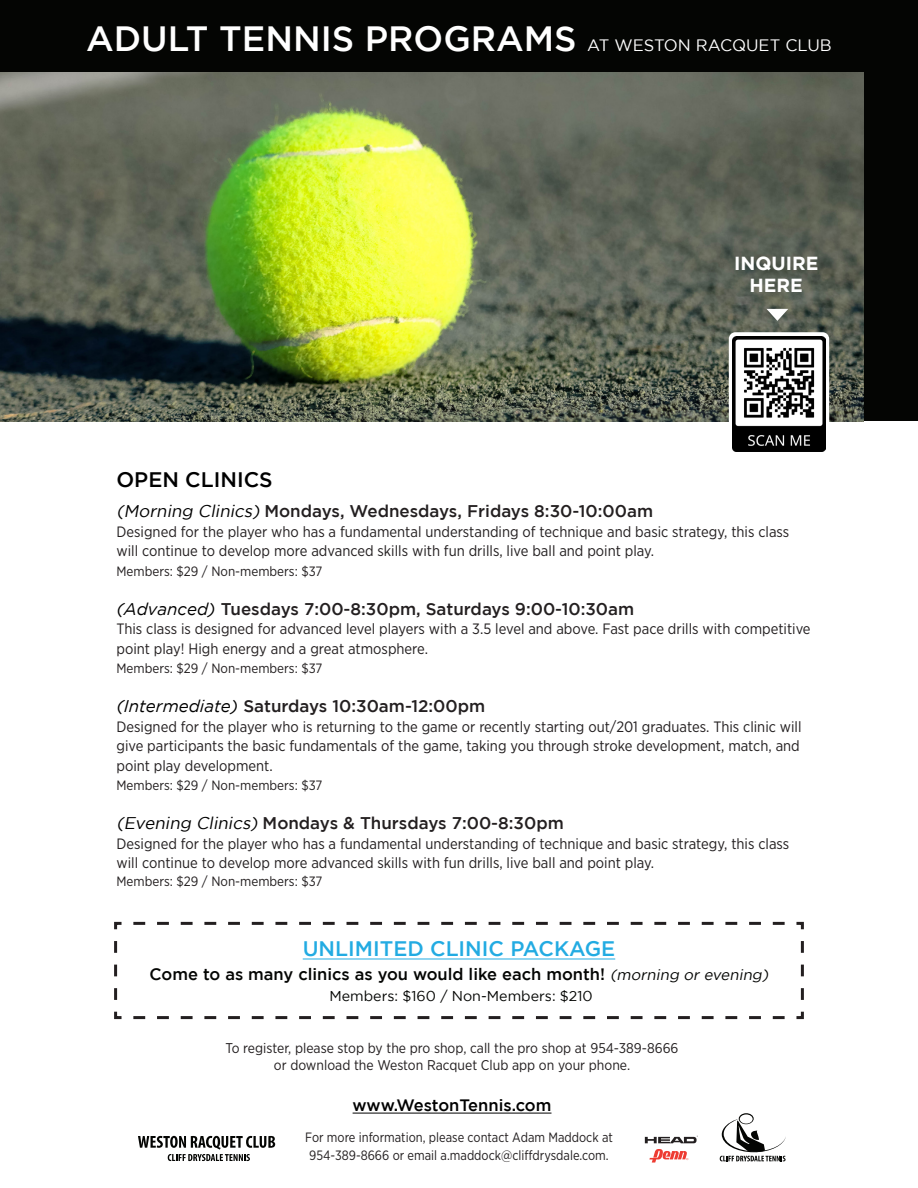
<style>
.page{position:relative;width:918px;height:1188px;background:#fff}
.page>*{position:absolute;margin:0;border:0;box-sizing:border-box;transform-origin:0 0}
.t1{font:500 35.1px "Gotham";color:#fff}
.t2{font:500 21px "Gotham";color:#22abe2}
.t3{font:500 21px "Gotham";color:#000}
.t4{font:700 18.9px "Gotham";color:#fff}
.t5{font:500 16.95px "Gotham";color:#231f20}
.t6{font:500 16.5px "Gotham";color:#040503}
.t7{font:500 16.5px "Gotham";color:#000}
.t8{font:15px/19.5px "Gotham Narrow";color:#231f20}
.t9{font:14.25px "Gotham";color:#040503}
.t10{font:14.1px "Gotham Narrow";color:#231f20}
.t11{font:13.5px "Gotham Narrow";color:#231f20}
.t12{font:13.5px "Gotham Narrow";color:#231f20;scale:.95 1}
.s1{font-weight:400;font-size:16.5px}
.s2{font-weight:400;font-style:italic;color:#000}
.s3{font-weight:400;font-style:italic;font-size:15px}
</style>
<div class="page">
<div style="left:864px;top:25px;width:54px;height:396px;background:#040503"></div>
<img style="left:1px;top:72px;width:863px;height:349px">
<div style="left:0;top:0;width:918px;height:72px;background:#040503"></div>
<svg style="left:729px;top:332px;width:100px;height:124px"></svg>
<img style="left:733px;top:336px;width:92px;height:115px">
<svg style="left:766px;top:309px;width:22px;height:12px"></svg>
<svg style="left:114px;top:921px;width:690px;height:99px"></svg>
<svg style="left:649px;top:1149px;width:39px;height:14px"></svg>
<svg style="left:645px;top:1136px;width:53px;height:7px"></svg>
<svg style="left:720px;top:1113px;width:66px;height:48px"></svg>
<svg style="left:138px;top:1136px;width:137px;height:25px"></svg>
<hr style="left:353px;top:1113px;width:198px;height:1px;background:#000">
<hr style="left:303px;top:959px;width:312px;height:1px;background:#22abe2">
<p class="t1" style="left:86px;top:18px;width:747px">ADULT TENNIS PROGRAMS <span class="s1">AT WESTON RACQUET CLUB</span></p>
<p class="t4" style="left:734px;top:253px;width:86px">INQUIRE</p>
<p class="t4" style="left:750px;top:274px;width:55px">HERE</p>
<p class="t3" style="left:116px;top:468px;width:158px">OPEN CLINICS</p>
<p class="t5" style="left:116px;top:501px;width:538px"><span class="s2">(Morning Clinics)</span> Mondays, Wednesdays, Fridays 8:30-10:00am</p>
<p class="t8" style="left:116px;top:521px;width:674px">Designed for the player who has a fundamental understanding of technique and basic strategy, this class will continue to develop more advanced skills with fun drills, live ball and point play.</p>
<p class="t11" style="left:116px;top:562px;width:207px">Members: $29 / Non-members: $37</p>
<p class="t5" style="left:116px;top:599px;width:519px"><span class="s2">(Advanced)</span> Tuesdays 7:00-8:30pm, Saturdays 9:00-10:30am</p>
<p class="t8" style="left:116px;top:619px;width:696px">This class is designed for advanced level players with a 3.5 level and above. Fast pace drills with competitive point play! High energy and a great atmosphere.</p>
<p class="t11" style="left:116px;top:660px;width:207px">Members: $29 / Non-members: $37</p>
<p class="t5" style="left:116px;top:696px;width:370px"><span class="s2">(Intermediate)</span> Saturdays 10:30am-12:00pm</p>
<p class="t8" style="left:116px;top:716px;width:687px;text-align:justify">Designed for the player who is returning to the game or recently starting out/201 graduates. This clinic will give participants the basic fundamentals of the game, taking you through stroke development, match, and point play development.</p>
<p class="t11" style="left:116px;top:777px;width:207px">Members: $29 / Non-members: $37</p>
<p class="t5" style="left:116px;top:813px;width:449px"><span class="s2">(Evening Clinics)</span> Mondays &amp; Thursdays 7:00-8:30pm</p>
<p class="t8" style="left:116px;top:833px;width:674px">Designed for the player who has a fundamental understanding of technique and basic strategy, this class will continue to develop more advanced skills with fun drills, live ball and point play.</p>
<p class="t11" style="left:116px;top:873px;width:207px">Members: $29 / Non-members: $37</p>
<p class="t2" style="left:303px;top:937px;width:314px">UNLIMITED CLINIC PACKAGE</p>
<p class="t6" style="left:150px;top:965px;width:623px">Come to as many clinics as you would like each month! <span class="s3">(morning or evening)</span></p>
<p class="t9" style="left:329px;top:988px;width:265px">Members: $160 / Non-Members: $210</p>
<p class="t10" style="left:226px;top:1039px;width:455px">To register, please stop by the pro shop, call the pro shop at 954-389-8666</p>
<p class="t10" style="left:274px;top:1056px;width:358px">or download the Weston Racquet Club app on your phone.</p>
<p class="t7" style="left:353px;top:1096px;width:200px">www.WestonTennis.com</p>
<p class="t12" style="left:305px;top:1129px;width:325px">For more information, please contact Adam Maddock at</p>
<p class="t12" style="left:309px;top:1147px;width:317px">954-389-8666 or email a.maddock@cliffdrysdale.com.</p>
</div>
